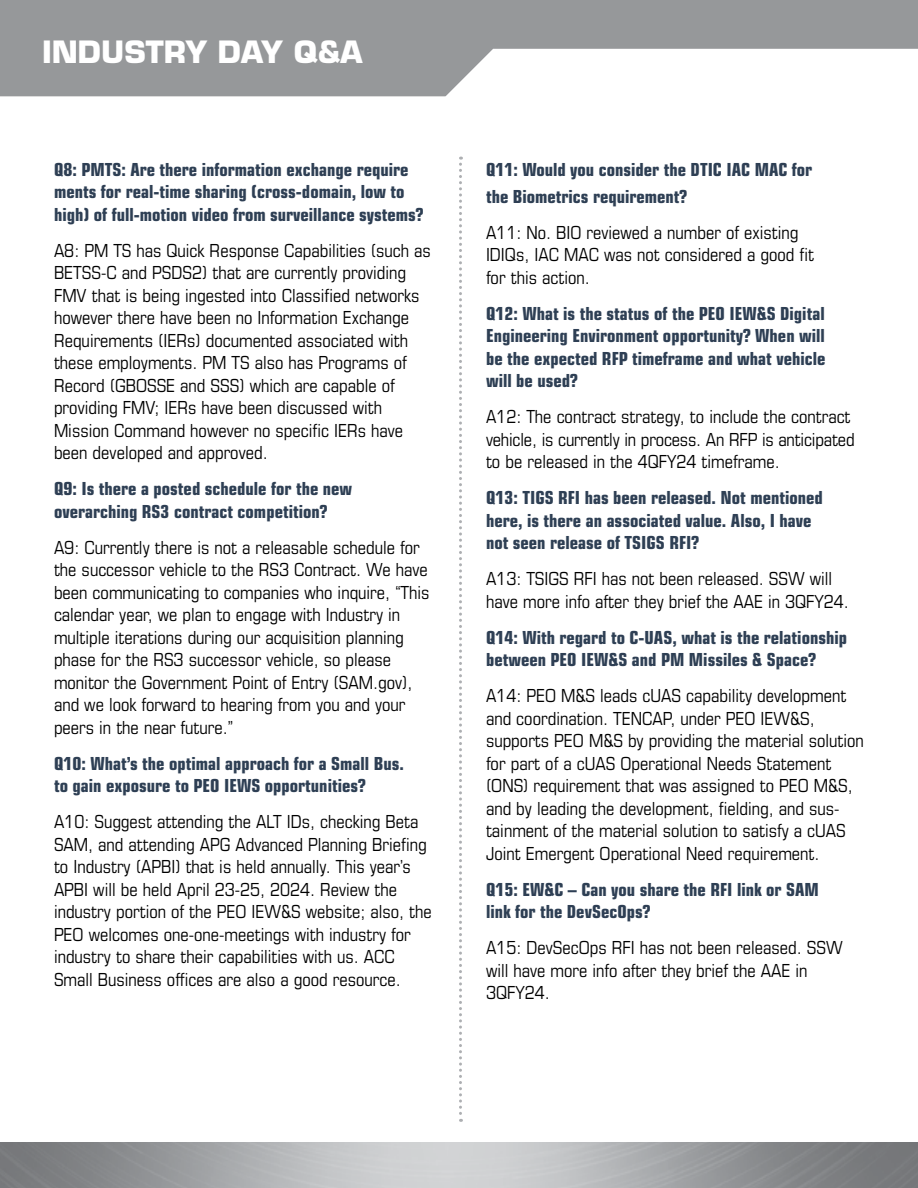
<style>
.page{position:relative;width:918px;height:1188px;background:#fff}
.page>*{position:absolute;margin:0;border:0;box-sizing:border-box;transform-origin:0 0}
.t1{font:700 30px "Eurostile LT Std";color:#fff}
.t2{font:condensed 18px/22.5px "Eurostile LT Std";color:#000}
.t3{font:700 condensed 18px/22.5px "Eurostile LT Std";color:#2e3f54}
</style>
<div class="page">
<svg style="left:0;top:0;width:918px;height:96px;fill:#96989a"></svg>
<svg style="left:459px;top:157px;width:3px;height:965px"></svg>
<h1 class="t1" style="left:42px;top:33px;width:322px">INDUSTRY DAY Q&amp;A</h1>
<p class="t3" style="left:54px;top:158px;width:371px">Q8: PMTS: Are there information exchange require ments for real-time sharing (cross-domain, low to high) of full-motion video from surveillance systems?</p>
<p class="t2" style="left:54px;top:239px;width:378px">A8: PM TS has Quick Response Capabilities (such as BETSS-C and PSDS2) that are currently providing FMV that is being ingested into Classified networks however there have been no Information Exchange Requirements (IERs) documented associated with these employments. PM TS also has Programs of Record (GBOSSE and SSS) which are capable of providing FMV; IERs have been discussed with Mission Command however no specific IERs have been developed and approved.</p>
<p class="t3" style="left:54px;top:477px;width:300px">Q9: Is there a posted schedule for the new overarching RS3 contract competition?</p>
<p class="t2" style="left:54px;top:536px;width:377px">A9: Currently there is not a releasable schedule for the successor vehicle to the RS3 Contract. We have been communicating to companies who inquire, “This calendar year, we plan to engage with Industry in multiple iterations during our acquisition planning phase for the RS3 successor vehicle, so please monitor the Government Point of Entry (SAM.gov), and we look forward to hearing from you and your peers in the near future.”</p>
<p class="t3" style="left:54px;top:752px;width:352px">Q10: What’s the optimal approach for a Small Bus. to gain exposure to PEO IEWS opportunities?</p>
<p class="t2" style="left:54px;top:810px;width:379px">A10: Suggest attending the ALT IDs, checking Beta SAM, and attending APG Advanced Planning Briefing to Industry (APBI) that is held annually. This year’s APBI will be held April 23-25, 2024. Review the industry portion of the PEO IEW&amp;S website; also, the PEO welcomes one-one-meetings with industry for industry to share their capabilities with us. ACC Small Business offices are also a good resource.</p>
<p class="t3" style="left:486px;top:156px;width:328px;line-height:27px">Q11: Would you consider the DTIC IAC MAC for the Biometrics requirement?</p>
<p class="t2" style="left:486px;top:221px;width:330px">A11: No. BIO reviewed a number of existing<br>IDIQs, IAC MAC was not considered a good fit for this action.</p>
<p class="t3" style="left:486px;top:302px;width:341px;text-align:justify">Q12: What is the status of the PEO IEW&amp;S Digital Engineering Environment opportunity? When will be the expected RFP timeframe and what vehicle will be used?</p>
<p class="t2" style="left:486px;top:405px;width:370px">A12: The contract strategy, to include the contract vehicle, is currently in process. An RFP is anticipated to be released in the 4QFY24 timeframe.</p>
<p class="t3" style="left:486px;top:486px;width:338px">Q13: TIGS RFI has been released. Not mentioned here, is there an associated value. Also, I have not seen release of TSIGS RFI?</p>
<p class="t2" style="left:486px;top:567px;width:364px">A13: TSIGS RFI has not been released. SSW will have more info after they brief the AAE in 3QFY24.</p>
<p class="t3" style="left:486px;top:626px;width:363px">Q14: With regard to C-UAS, what is the relationship between PEO IEW&amp;S and PM Missiles &amp; Space?</p>
<p class="t2" style="left:486px;top:684px;width:379px">A14: PEO M&amp;S leads cUAS capability development and coordination. TENCAP, under PEO IEW&amp;S, supports PEO M&amp;S by providing the material solution for part of a cUAS Operational Needs Statement (ONS) requirement that was assigned to PEO M&amp;S, and by leading the development, fielding, and sus&shy;tainment of the material solution to satisfy a cUAS Joint Emergent Operational Need requirement.</p>
<p class="t3" style="left:486px;top:878px;width:334px">Q15: EW&amp;C – Can you share the RFI link or SAM link for the DevSecOps?</p>
<p class="t2" style="left:486px;top:936px;width:358px">A15: DevSecOps RFI has not been released. SSW will have more info after they brief the AAE in<br>3QFY24.</p>
</div>
